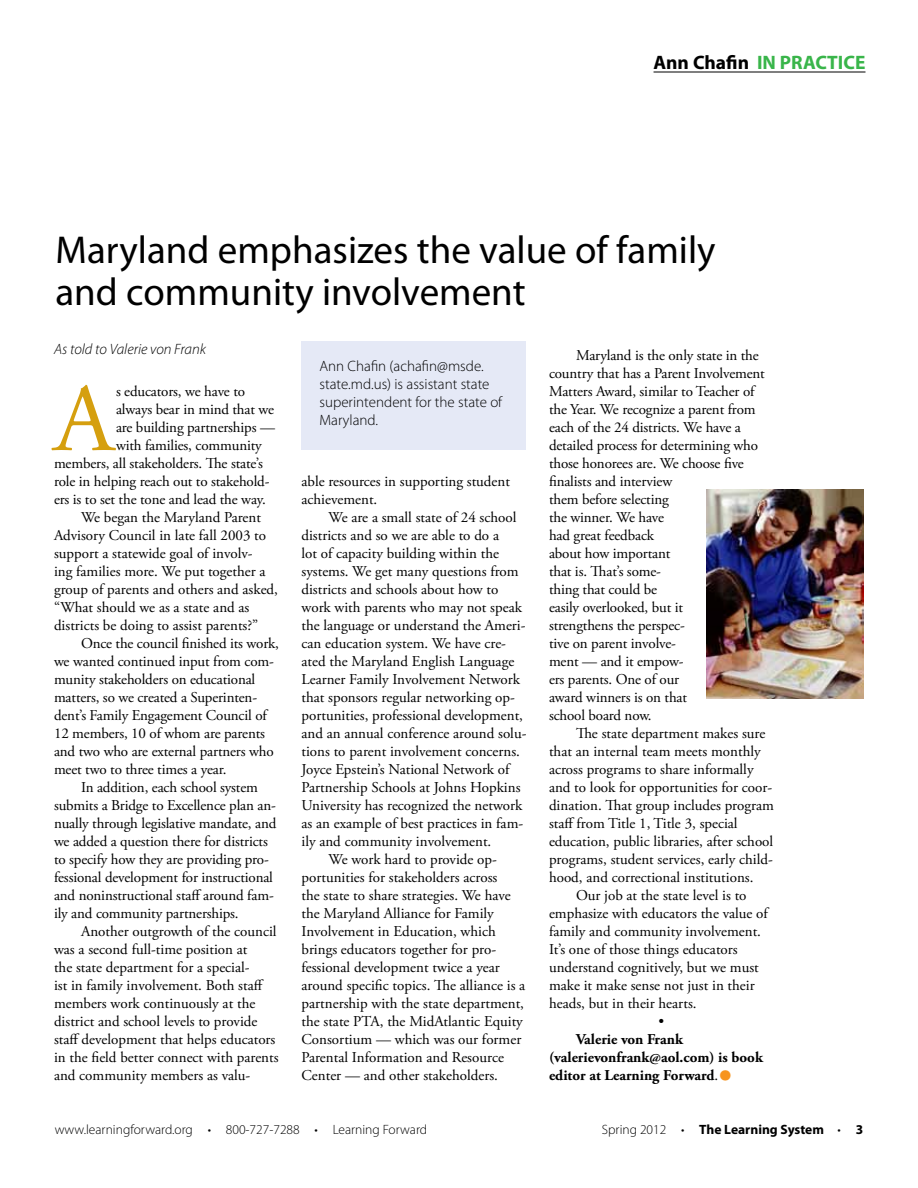
<style>
.page{position:relative;width:918px;height:1188px;background:#fff}
.page>*{position:absolute;margin:0;border:0;box-sizing:border-box;transform-origin:0 0}
.t1{font:96.45px "Adobe Garamond Pro";color:#d59f0f}
.t2{font:39px/42px "Myriad Pro";color:#000}
.t3{font:37.5px "Adobe Garamond Pro";color:#f7941e}
.t4{font:700 19.5px "Myriad Pro";color:#39b54a}
.t5{font:15px/18px "Adobe Garamond Pro";color:#000}
.t6{font:300 15px/18px "Myriad Pro";color:#000}
.t7{font:700 15px/18px "Adobe Garamond Pro";color:#000}
.t8{font:italic 300 15px "Myriad Pro";color:#000}
.t9{font:300 13.5px "Myriad Pro";color:#000}
.t10{font:700 13.5px "Myriad Pro";color:#000}
.s1{color:#000}
.s2{font-weight:400}
.s3{font-weight:300}
</style>
<div class="page">
<hr style="left:654px;top:72px;width:211px;height:1px;background:#000">
<div style="left:302px;top:342px;width:224px;height:108px;background:#e5e9f6"></div>
<img style="left:706px;top:489px;width:157px;height:210px">
<h3 class="t4" style="left:654px;top:49px;width:211px"><span class="s1">Ann Chafin</span> IN PRACTICE</h3>
<h2 class="t2" style="left:56px;top:229px;width:662px">Maryland emphasizes the value of family and community involvement</h2>
<p class="t8" style="left:54px;top:340px;width:153px">As told to Valerie von Frank</p>
<h1 class="t1" style="left:54px;top:362px;width:62px">A</h1>
<p class="t5" style="left:116px;top:383px;width:131px">s educators, we have to</p>
<p class="t5" style="left:116px;top:401px;width:160px">always bear in mind that we</p>
<p class="t5" style="left:116px;top:419px;width:161px">are building partnerships —</p>
<p class="t5" style="left:116px;top:437px;width:147px">with families, community</p>
<p class="t5" style="left:54px;top:455px;width:210px">members, all stakeholders. The state’s</p>
<p class="t5" style="left:54px;top:473px;width:217px">role in helping reach out to stakehold-</p>
<p class="t5" style="left:54px;top:491px;width:213px">ers is to set the tone and lead the way.</p>
<p class="t5" style="left:81px;top:509px;width:182px">We began the Maryland Parent</p>
<p class="t5" style="left:54px;top:527px;width:214px">Advisory Council in late fall 2003 to</p>
<p class="t5" style="left:54px;top:545px;width:200px">support a statewide goal of involv-</p>
<p class="t5" style="left:54px;top:563px;width:213px">ing families more. We put together a</p>
<p class="t5" style="left:54px;top:581px;width:226px">group of parents and others and asked,</p>
<p class="t5" style="left:54px;top:599px;width:197px">“What should we as a state and as</p>
<p class="t5" style="left:54px;top:617px;width:206px">districts be doing to assist parents?”</p>
<p class="t5" style="left:81px;top:635px;width:199px">Once the council finished its work,</p>
<p class="t5" style="left:54px;top:653px;width:222px">we wanted continued input from com-</p>
<p class="t5" style="left:54px;top:671px;width:203px">munity stakeholders on educational</p>
<p class="t5" style="left:54px;top:689px;width:205px">matters, so we created a Superinten-</p>
<p class="t5" style="left:54px;top:707px;width:214px">dent’s Family Engagement Council of</p>
<p class="t5" style="left:54px;top:725px;width:213px">12 members, 10 of whom are parents</p>
<p class="t5" style="left:54px;top:743px;width:221px">and two who are external partners who</p>
<p class="t5" style="left:54px;top:761px;width:174px">meet two to three times a year.</p>
<p class="t5" style="left:81px;top:779px;width:179px">In addition, each school system</p>
<p class="t5" style="left:54px;top:797px;width:223px">submits a Bridge to Excellence plan an-</p>
<p class="t5" style="left:54px;top:815px;width:224px">nually through legislative mandate, and</p>
<p class="t5" style="left:54px;top:833px;width:215px">we added a question there for districts</p>
<p class="t5" style="left:54px;top:851px;width:216px">to specify how they are providing pro-</p>
<p class="t5" style="left:54px;top:869px;width:221px">fessional development for instructional</p>
<p class="t5" style="left:54px;top:887px;width:221px">and noninstructional staff around fam-</p>
<p class="t5" style="left:54px;top:905px;width:186px">ily and community partnerships.</p>
<p class="t5" style="left:81px;top:923px;width:197px">Another outgrowth of the council</p>
<p class="t5" style="left:54px;top:941px;width:195px">was a second full-time position at</p>
<p class="t5" style="left:54px;top:959px;width:197px">the state department for a special-</p>
<p class="t5" style="left:54px;top:977px;width:211px">ist in family involvement. Both staff</p>
<p class="t5" style="left:54px;top:995px;width:203px">members work continuously at the</p>
<p class="t5" style="left:54px;top:1013px;width:205px">district and school levels to provide</p>
<p class="t5" style="left:54px;top:1031px;width:223px">staff development that helps educators</p>
<p class="t5" style="left:54px;top:1049px;width:226px">in the field better connect with parents</p>
<p class="t5" style="left:54px;top:1067px;width:198px">and community members as valu-</p>
<p class="t6" style="left:320px;top:357px;width:184px">Ann Chafin (achafin@msde. state.md.us) is assistant state superintendent for the state of<br>Maryland.</p>
<p class="t5" style="left:302px;top:473px;width:210px">able resources in supporting student achievement.</p>
<p class="t5" style="left:329px;top:509px;width:189px">We are a small state of 24 school</p>
<p class="t5" style="left:302px;top:527px;width:199px">districts and so we are able to do a</p>
<p class="t5" style="left:302px;top:545px;width:199px">lot of capacity building within the</p>
<p class="t5" style="left:302px;top:563px;width:219px">systems. We get many questions from</p>
<p class="t5" style="left:302px;top:581px;width:199px">districts and schools about how to</p>
<p class="t5" style="left:302px;top:599px;width:222px">work with parents who may not speak</p>
<p class="t5" style="left:302px;top:617px;width:226px">the language or understand the Ameri-</p>
<p class="t5" style="left:302px;top:635px;width:206px">can education system. We have cre-</p>
<p class="t5" style="left:302px;top:653px;width:214px">ated the Maryland English Language</p>
<p class="t5" style="left:302px;top:671px;width:220px">Learner Family Involvement Network</p>
<p class="t5" style="left:302px;top:689px;width:215px">that sponsors regular networking op-</p>
<p class="t5" style="left:302px;top:707px;width:223px">portunities, professional development,</p>
<p class="t5" style="left:302px;top:725px;width:226px">and an annual conference around solu-</p>
<p class="t5" style="left:302px;top:743px;width:220px">tions to parent involvement concerns.</p>
<p class="t5" style="left:302px;top:761px;width:210px">Joyce Epstein’s National Network of</p>
<p class="t5" style="left:302px;top:779px;width:221px">Partnership Schools at Johns Hopkins</p>
<p class="t5" style="left:302px;top:797px;width:222px">University has recognized the network</p>
<p class="t5" style="left:302px;top:815px;width:223px">as an example of best practices in fam-</p>
<p class="t5" style="left:302px;top:833px;width:191px">ily and community involvement.</p>
<p class="t5" style="left:329px;top:851px;width:170px">We work hard to provide op-</p>
<p class="t5" style="left:302px;top:869px;width:197px">portunities for stakeholders across</p>
<p class="t5" style="left:302px;top:887px;width:211px">the state to share strategies. We have</p>
<p class="t5" style="left:302px;top:905px;width:194px">the Maryland Alliance for Family</p>
<p class="t5" style="left:302px;top:923px;width:196px">Involvement in Education, which</p>
<p class="t5" style="left:302px;top:941px;width:196px">brings educators together for pro-</p>
<p class="t5" style="left:302px;top:959px;width:200px">fessional development twice a year</p>
<p class="t5" style="left:302px;top:977px;width:225px">around specific topics. The alliance is a</p>
<p class="t5" style="left:302px;top:995px;width:224px">partnership with the state department,</p>
<p class="t5" style="left:302px;top:1013px;width:223px">the state PTA, the MidAtlantic Equity</p>
<p class="t5" style="left:302px;top:1031px;width:221px">Consortium — which was our former</p>
<p class="t5" style="left:302px;top:1049px;width:204px">Parental Information and Resource</p>
<p class="t5" style="left:302px;top:1067px;width:198px">Center — and other stakeholders.</p>
<p class="t5" style="left:549px;top:347px;width:217px;text-indent:27px">Maryland is the only state in the country that has a Parent Involvement<br>Matters Award, similar to Teacher of the Year. We recognize a parent from each of the 24 districts. We have a detailed process for determining who those honorees are. We choose five finalists and interview<br>them before selecting<br>the winner. We have<br>had great feedback<br>about how important<br>that is. That’s some-<br>thing that could be<br>easily overlooked, but it<br>strengthens the perspec-<br>tive on parent involve-<br>ment — and it empow-<br>ers parents. One of our<br>award winners is on that<br>school board now.</p>
<p class="t5" style="left:576px;top:725px;width:191px">The state department makes sure</p>
<p class="t5" style="left:549px;top:743px;width:213px">that an internal team meets monthly</p>
<p class="t5" style="left:549px;top:761px;width:206px">across programs to share informally</p>
<p class="t5" style="left:549px;top:779px;width:225px">and to look for opportunities for coor-</p>
<p class="t5" style="left:549px;top:797px;width:226px">dination. That group includes program</p>
<p class="t5" style="left:549px;top:815px;width:190px">staff from Title 1, Title 3, special</p>
<p class="t5" style="left:549px;top:833px;width:226px">education, public libraries, after school</p>
<p class="t5" style="left:549px;top:851px;width:225px">programs, student services, early child-</p>
<p class="t5" style="left:549px;top:869px;width:206px">hood, and correctional institutions.</p>
<p class="t5" style="left:576px;top:887px;width:172px">Our job at the state level is to</p>
<p class="t5" style="left:549px;top:905px;width:220px">emphasize with educators the value of</p>
<p class="t5" style="left:549px;top:923px;width:214px">family and community involvement.</p>
<p class="t5" style="left:549px;top:941px;width:190px">It’s one of those things educators</p>
<p class="t5" style="left:549px;top:959px;width:211px">understand cognitively, but we must</p>
<p class="t5" style="left:549px;top:977px;width:207px">make it make sense not just in their</p>
<p class="t5" style="left:549px;top:995px;width:149px">heads, but in their hearts.</p>
<p class="t5" style="left:659px;top:1013px;width:7px">•</p>
<p class="t7" style="left:549px;top:1031px;width:216px;text-indent:27px">Valerie von Frank (valerievonfrank@aol.com) is book editor at Learning Forward<span class="s2">.</span></p>
<h3 class="t3" style="left:718px;top:1053px;width:16px">•</h3>
<p class="t9" style="left:55px;top:1121px;width:374px">www.learningforward.org • 800-727-7288 • Learning Forward</p>
<p class="t10" style="left:602px;top:1121px;width:263px"><span class="s3">Spring 2012 •</span> The Learning System <span class="s3">•</span> 3</p>
</div>
